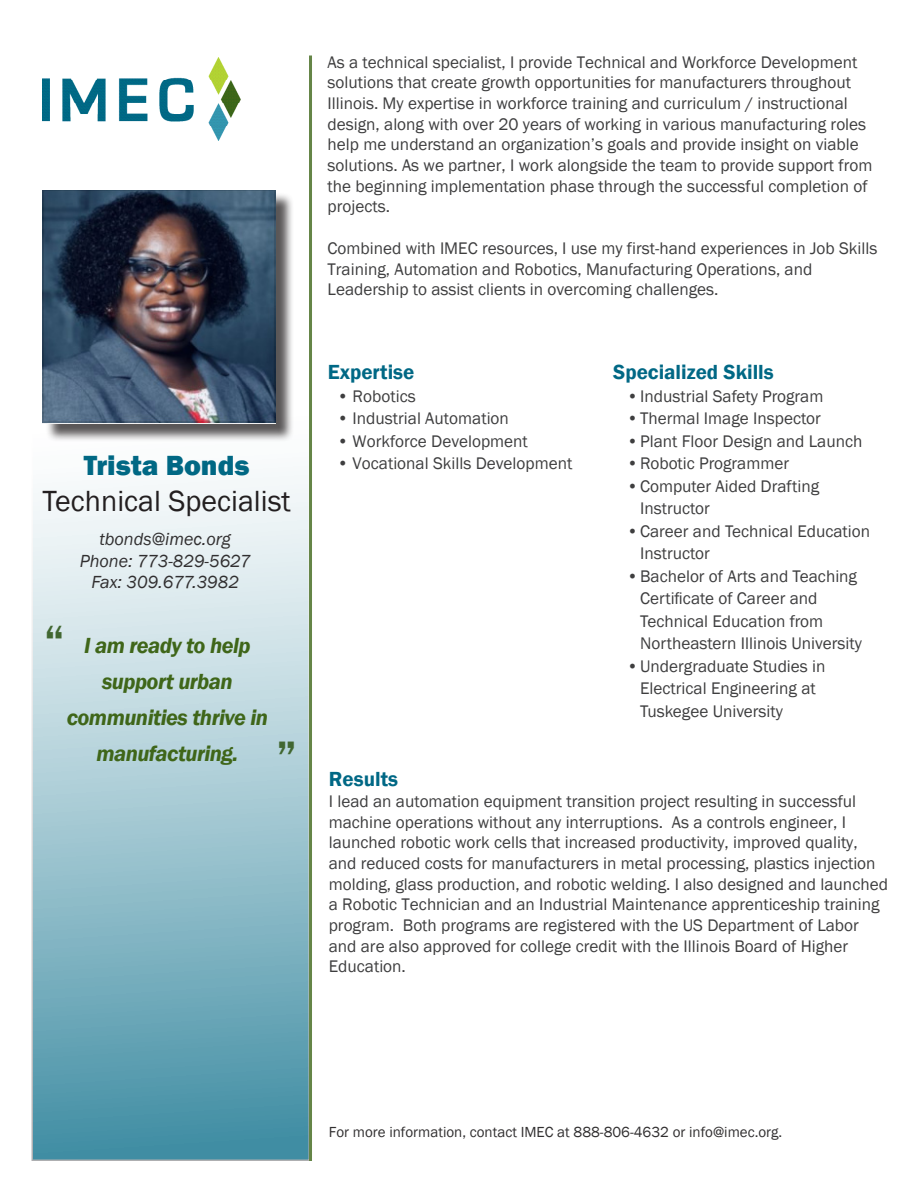
<style>
.page{position:relative;width:918px;height:1188px;background:#fff}
.page>*{position:absolute;margin:0;border:0;box-sizing:border-box;transform-origin:0 0}
.t1{font:600 45px "Franklin Gothic";color:#416731}
.t2{font:30px "Franklin Gothic";color:#231f20}
.t3{font:800 28.5px "Franklin Gothic";color:#006884}
.t4{font:italic 600 22.5px/36px "Franklin Gothic";letter-spacing:-.025em;color:#3f6619;text-align:center}
.body_copy{font:600 21px "Franklin Gothic";color:#006885}
.t5{font:italic 18px/21.6px "Franklin Gothic";color:#312f30;text-align:center}
.body_copy-2{font:17.25px/20.7px "Franklin Gothic";color:#3e3e3f}
.body_copy-3{font:15px "Franklin Gothic";color:#312f30}
</style>
<div class="page">
<svg style="left:32px;top:55px;width:278px;height:1106px"></svg>
<hr style="left:309px;top:56px;width:3px;height:1105px;background:#658547">
<img style="left:43px;top:58px;width:198px;height:83px">
<div style="left:45px;top:193px;width:249px;height:249px;background:#231f20;opacity:.75"></div>
<img style="left:43px;top:190px;width:233px;height:233px">
<p class="t3" style="left:84px;top:447px;width:167px">Trista Bonds</p>
<p class="t2" style="left:43px;top:482px;width:250px">Technical Specialist</p>
<p class="t5" style="left:80px;top:529px;width:172px">tbonds@imec.org<br>Phone: 773-829-5627<br>Fax: 309.677.3982</p>
<p class="t1" style="left:45px;top:613px;width:21px">“</p>
<p class="t4" style="left:67px;top:627px;width:203px">I am ready to help support urban communities thrive in manufacturing.</p>
<p class="t1" style="left:296px;top:767px;width:21px;rotate:-180deg">“</p>
<p class="body_copy-2" style="left:328px;top:52px;width:546px">As a technical specialist, I provide Technical and Workforce Development solutions that create growth opportunities for manufacturers throughout Illinois. My expertise in workforce training and curriculum / instructional design, along with over 20 years of working in various manufacturing roles help me understand an organization’s goals and provide insight on viable solutions. As we partner, I work alongside the team to provide support from the beginning implementation phase through the successful completion of projects.</p>
<p class="body_copy-2" style="left:328px;top:238px;width:551px">Combined with IMEC resources, I use my first-hand experiences in Job Skills<br>Training, Automation and Robotics, Manufacturing Operations, and<br>Leadership to assist clients in overcoming challenges.</p>
<p class="body_copy" style="left:328px;top:359px;width:88px">Expertise</p>
<p class="body_copy-2" style="left:337px;top:386px;width:80px">• Robotics</p>
<p class="body_copy-2" style="left:337px;top:409px;width:173px">• Industrial Automation</p>
<p class="body_copy-2" style="left:337px;top:431px;width:192px">• Workforce Development</p>
<p class="body_copy-2" style="left:337px;top:454px;width:237px">• Vocational Skills Development</p>
<p class="body_copy" style="left:613px;top:359px;width:162px">Specialized Skills</p>
<p class="body_copy-2" style="left:627px;top:386px;width:198px">•Industrial Safety Program</p>
<p class="body_copy-2" style="left:627px;top:408px;width:196px">•Thermal Image Inspector</p>
<p class="body_copy-2" style="left:627px;top:431px;width:237px">•Plant Floor Design and Launch</p>
<p class="body_copy-2" style="left:627px;top:453px;width:164px">•Robotic Programmer</p>
<p class="body_copy-2" style="left:640px;top:475px;width:181px;line-height:22.5px;text-indent:-14px">•Computer Aided Drafting<br>Instructor</p>
<p class="body_copy-2" style="left:640px;top:520px;width:232px;line-height:22.5px;text-indent:-14px">•Career and Technical Education<br>Instructor</p>
<p class="body_copy-2" style="left:640px;top:565px;width:223px;line-height:22.5px;text-indent:-14px">•Bachelor of Arts and Teaching<br>Certificate of Career and<br>Technical Education from<br>Northeastern Illinois University</p>
<p class="body_copy-2" style="left:640px;top:655px;width:187px;line-height:22.5px;text-indent:-14px">•Undergraduate Studies in<br>Electrical Engineering at<br>Tuskegee University</p>
<p class="body_copy" style="left:329px;top:766px;width:71px">Results</p>
<p class="body_copy-2" style="left:329px;top:791px;width:561px">I lead an automation equipment transition project resulting in successful machine operations without any interruptions. As a controls engineer, I launched robotic work cells that increased productivity, improved quality, and reduced costs for manufacturers in metal processing, plastics injection molding, glass production, and robotic welding. I also designed and launched a Robotic Technician and an Industrial Maintenance apprenticeship training program. Both programs are registered with the US Department of Labor and are also approved for college credit with the Illinois Board of Higher Education.</p>
<p class="body_copy-3" style="left:329px;top:1122px;width:455px">For more information, contact IMEC at 888-806-4632 or info@imec.org.</p>
</div>
